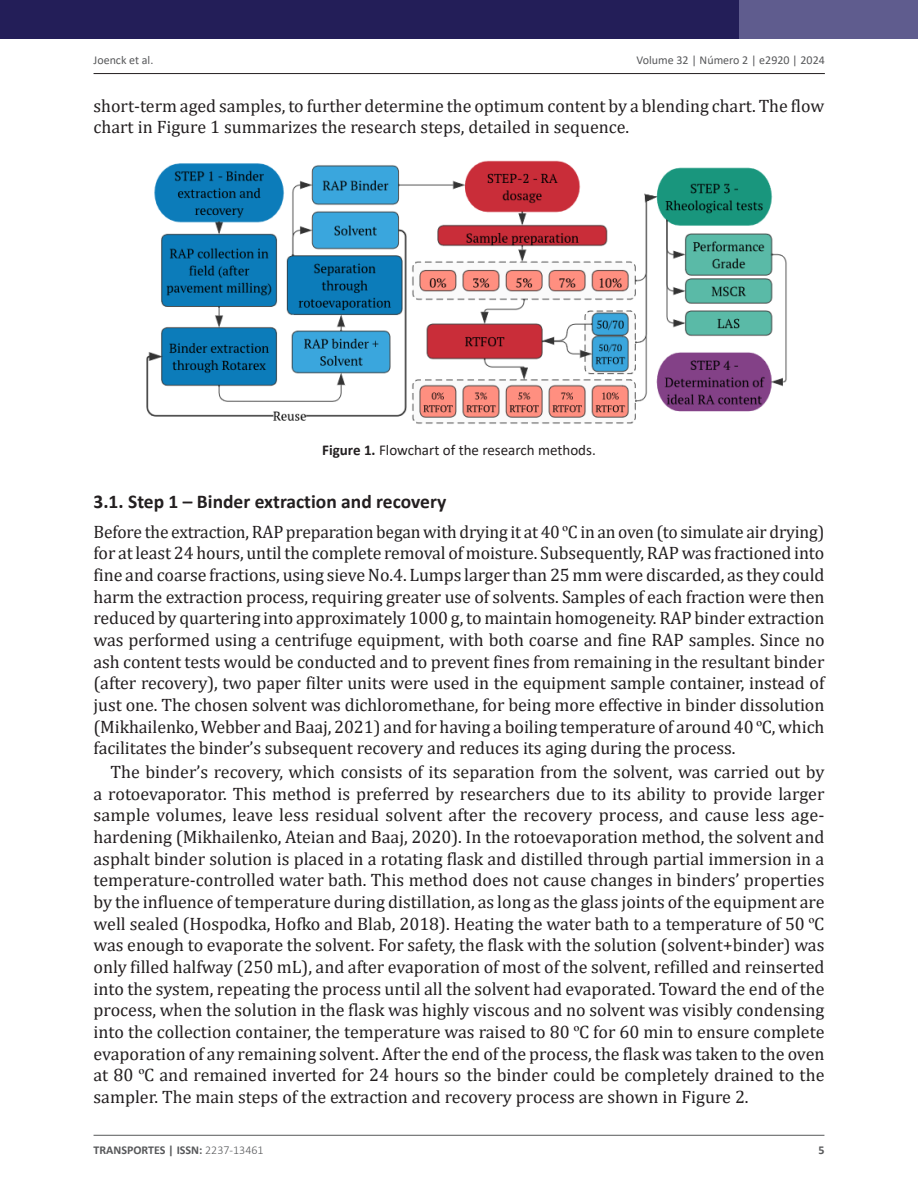
<style>
.page{position:relative;width:918px;height:1188px;background:#fff}
.page>*{position:absolute;margin:0;border:0;box-sizing:border-box;transform-origin:0 0}
.Heading2{font:700 19.5px "Calibri";color:#231f20}
.Paragraph{font:18px/21.6px "Cambria";color:#231f20;text-align:justify}
.ParagraphAlt{font:18px/21.6px "Cambria";color:#231f20}
.FigureCaption{font:15px "Calibri";color:#231f20}
.t1{font:12px "Calibri";color:#57585a}
.t2{font:700 12px "Calibri";color:#57585a}
.s1{font-weight:700}
.s2{font-family:"Times New Roman"}
.s3{font-weight:300}
</style>
<div class="page">
<div style="left:0;top:0;width:829px;height:38px;background:#231e58"></div>
<div style="left:740px;top:0;width:178px;height:38px;background:#5f5c8e"></div>
<hr style="left:94px;top:1135px;width:730px;height:1px;background:#57585a">
<hr style="left:94px;top:73px;width:731px;height:1px;background:#231f20">
<img style="left:146px;top:160px;width:641px;height:264px">
<p class="t1" style="left:94px;top:52px;width:61px">Joenck et al.</p>
<p class="t1" style="left:637px;top:52px;width:190px">Volume 32 | Número 2 | e2920 | 2024</p>
<p class="ParagraphAlt" style="left:94px;top:95px;width:732px">short-term aged samples, to further determine the optimum content by a blending chart. The flow chart in Figure 1 summarizes the research steps, detailed in sequence.</p>
<p class="FigureCaption" style="left:322px;top:440px;width:275px"><span class="s1">Figure 1.</span> Flowchart of the research methods.</p>
<p class="Heading2" style="left:94px;top:487px;width:354px">3.1. Step 1 – Binder extraction and recovery</p>
<p class="ParagraphAlt" style="left:94px;top:521px;width:733px;text-align:justify">Before the extraction, RAP preparation began with drying it at 40 <span class="s2">º</span>C in an oven (to simulate air drying) for at least 24 hours, until the complete removal of moisture. Subsequently, RAP was fractioned into fine and coarse fractions, using sieve No.4. Lumps larger than 25 mm were discarded, as they could harm the extraction process, requiring greater use of solvents. Samples of each fraction were then reduced by quartering into approximately 1000 g, to maintain homogeneity. RAP binder extraction was performed using a centrifuge equipment, with both coarse and fine RAP samples. Since no ash content tests would be conducted and to prevent fines from remaining in the resultant binder (after recovery), two paper filter units were used in the equipment sample container, instead of just one. The chosen solvent was dichloromethane, for being more effective in binder dissolution (Mikhailenko, Webber and Baaj, 2021) and for having a boiling temperature of around 40 <span class="s2">º</span>C, which facilitates the binder’s subsequent recovery and reduces its aging during the process.</p>
<p class="Paragraph" style="left:94px;top:761px;width:733px;text-indent:17px">The binder’s recovery, which consists of its separation from the solvent, was carried out by a rotoevaporator. This method is preferred by researchers due to its ability to provide larger sample volumes, leave less residual solvent after the recovery process, and cause less age&shy;hardening (Mikhailenko, Ateian and Baaj, 2020). In the rotoevaporation method, the solvent and asphalt binder solution is placed in a rotating flask and distilled through partial immersion in a temperature-controlled water bath. This method does not cause changes in binders’ properties by the influence of temperature during distillation, as long as the glass joints of the equipment are well sealed (Hospodka, Hofko and Blab, 2018). Heating the water bath to a temperature of 50 <span class="s2">º</span>C was enough to evaporate the solvent. For safety, the flask with the solution (solvent+binder) was only filled halfway (250 mL), and after evaporation of most of the solvent, refilled and reinserted into the system, repeating the process until all the solvent had evaporated. Toward the end of the process, when the solution in the flask was highly viscous and no solvent was visibly condensing into the collection container, the temperature was raised to 80 <span class="s2">º</span>C for 60 min to ensure complete evaporation of any remaining solvent. After the end of the process, the flask was taken to the oven at 80 <span class="s2">º</span>C and remained inverted for 24 hours so the binder could be completely drained to the sampler. The main steps of the extraction and recovery process are shown in Figure 2.</p>
<p class="t2" style="left:94px;top:1142px;width:172px">TRANSPORTES | ISSN: <span class="s3">2237-13461</span></p>
<p class="t2" style="left:818px;top:1142px;width:8px">5</p>
</div>
